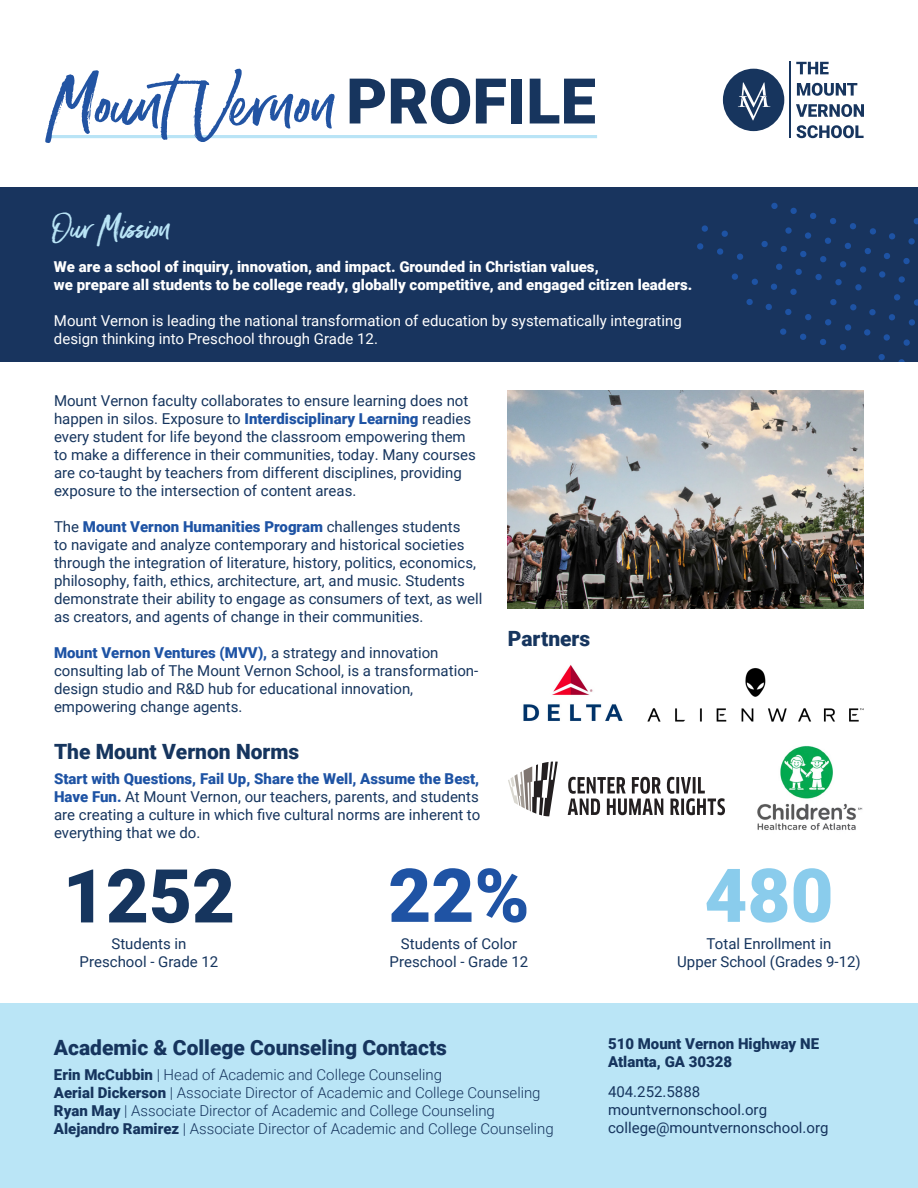
<style>
.page{position:relative;width:918px;height:1188px;background:#fff}
.page>*{position:absolute;margin:0;border:0;box-sizing:border-box;transform-origin:0 0}
._72__Black{font:900 74.4px "Roboto";color:#16355e}
._72__Black-2{font:900 74.4px "Roboto";color:#1f53a4}
._72__Black-3{font:900 74.4px "Roboto";color:#8accec}
.t1{font:70.95px "Moonstone";color:#2254a3}
._48__Light{font:900 63.15px "Roboto";color:#17355e}
.t2{font:33px "Moonstone";color:#b9e4f6}
.h3{font:900 21px "Roboto";color:#16355e}
.h1{font:900 21px "Roboto";color:#16355e}
.body_10{font:15px/18px "Roboto";color:#16355e}
.body_10-2{font:300 15px "Roboto";color:#16355e}
.body_10-3{font:900 15px "Roboto";color:#fff}
.body_10-4{font:15px "Roboto";color:#fff}
.body_10-5{font:900 15px "Roboto";color:#16355e}
.s1{font-weight:900;color:#1e53a4}
.s2{font-weight:900;color:#2155a4}
.s3{font-weight:900}
</style>
<div class="page">
<div style="left:0;top:1003px;width:918px;height:185px;background:#bae5f6"></div>
<img style="left:523px;top:665px;width:100px;height:56px">
<div style="left:0;top:187px;width:918px;height:175px;background:#18345e"></div>
<div style="left:697px;top:243px;width:7px;height:7px;background:#1e53a4;border-radius:3px"></div>
<div style="left:717px;top:248px;width:7px;height:7px;background:#1e53a4;border-radius:3px"></div>
<div style="left:737px;top:253px;width:7px;height:7px;background:#1e53a4;border-radius:3px"></div>
<div style="left:731px;top:273px;width:7px;height:7px;background:#1e53a4;border-radius:3px"></div>
<div style="left:751px;top:278px;width:7px;height:7px;background:#1e53a4;border-radius:3px"></div>
<div style="left:746px;top:298px;width:7px;height:7px;background:#1e53a4;border-radius:3px"></div>
<div style="left:776px;top:263px;width:7px;height:7px;background:#1e53a4;border-radius:3px"></div>
<div style="left:771px;top:283px;width:6px;height:7px;background:#1e53a4;border-radius:3px"></div>
<div style="left:765px;top:303px;width:7px;height:7px;background:#1e53a4;border-radius:3px"></div>
<div style="left:795px;top:268px;width:7px;height:7px;background:#1e53a4;border-radius:3px"></div>
<div style="left:815px;top:274px;width:7px;height:7px;background:#1e53a4;border-radius:3px"></div>
<div style="left:835px;top:279px;width:7px;height:7px;background:#1e53a4;border-radius:3px"></div>
<div style="left:855px;top:284px;width:7px;height:7px;background:#1e53a4;border-radius:3px"></div>
<div style="left:790px;top:288px;width:7px;height:7px;background:#1e53a4;border-radius:3px"></div>
<div style="left:830px;top:299px;width:7px;height:7px;background:#1e53a4;border-radius:3px"></div>
<div style="left:850px;top:304px;width:7px;height:7px;background:#1e53a4;border-radius:3px"></div>
<div style="left:785px;top:308px;width:7px;height:7px;background:#1e53a4;border-radius:3px"></div>
<div style="left:805px;top:314px;width:7px;height:7px;background:#1e53a4;border-radius:3px"></div>
<div style="left:825px;top:319px;width:7px;height:7px;background:#1e53a4;border-radius:3px"></div>
<div style="left:845px;top:324px;width:7px;height:7px;background:#1e53a4;border-radius:3px"></div>
<div style="left:780px;top:328px;width:7px;height:7px;background:#1e53a4;border-radius:3px"></div>
<div style="left:800px;top:333px;width:7px;height:7px;background:#1e53a4;border-radius:3px"></div>
<svg style="left:820px;top:338px;width:7px;height:7px"></svg>
<div style="left:840px;top:344px;width:6px;height:7px;background:#1e53a4;border-radius:3px"></div>
<div style="left:869px;top:309px;width:7px;height:7px;background:#1e53a4;border-radius:3px"></div>
<div style="left:864px;top:329px;width:7px;height:7px;background:#1e53a4;border-radius:3px"></div>
<div style="left:771px;top:202px;width:7px;height:7px;background:#1e53a4;border-radius:3px"></div>
<div style="left:790px;top:207px;width:7px;height:7px;background:#1e53a4;border-radius:3px"></div>
<div style="left:785px;top:227px;width:7px;height:7px;background:#1e53a4;border-radius:3px"></div>
<div style="left:701px;top:225px;width:7px;height:7px;background:#1e53a4;border-radius:3px"></div>
<div style="left:721px;top:230px;width:7px;height:7px;background:#1e53a4;border-radius:3px"></div>
<div style="left:761px;top:241px;width:7px;height:7px;background:#1e53a4;border-radius:3px"></div>
<div style="left:780px;top:245px;width:7px;height:7px;background:#1e53a4;border-radius:3px"></div>
<div style="left:810px;top:212px;width:7px;height:7px;background:#1e53a4;border-radius:3px"></div>
<svg style="left:830px;top:218px;width:7px;height:7px"></svg>
<div style="left:850px;top:223px;width:6px;height:7px;background:#1e53a4;border-radius:3px"></div>
<div style="left:869px;top:228px;width:7px;height:7px;background:#1e53a4;border-radius:3px"></div>
<div style="left:805px;top:232px;width:7px;height:7px;background:#1e53a4;border-radius:3px"></div>
<div style="left:824px;top:237px;width:7px;height:7px;background:#1e53a4;border-radius:3px"></div>
<div style="left:844px;top:242px;width:7px;height:7px;background:#1e53a4;border-radius:3px"></div>
<div style="left:864px;top:248px;width:7px;height:7px;background:#1e53a4;border-radius:3px"></div>
<div style="left:889px;top:233px;width:7px;height:7px;background:#1e53a4;border-radius:3px"></div>
<div style="left:884px;top:253px;width:6px;height:7px;background:#1e53a4;border-radius:3px"></div>
<div style="left:800px;top:251px;width:7px;height:7px;background:#1e53a4;border-radius:3px"></div>
<div style="left:820px;top:256px;width:7px;height:7px;background:#1e53a4;border-radius:3px"></div>
<div style="left:840px;top:261px;width:7px;height:7px;background:#1e53a4;border-radius:3px"></div>
<div style="left:860px;top:266px;width:7px;height:7px;background:#1e53a4;border-radius:3px"></div>
<div style="left:879px;top:271px;width:7px;height:7px;background:#1e53a4;border-radius:3px"></div>
<div style="left:894px;top:294px;width:7px;height:7px;background:#1e53a4;border-radius:3px"></div>
<svg style="left:914px;top:299px;width:4px;height:7px"></svg>
<div style="left:888px;top:314px;width:7px;height:7px;background:#1e53a4;border-radius:3px"></div>
<div style="left:908px;top:319px;width:7px;height:7px;background:#1e53a4;border-radius:3px"></div>
<div style="left:883px;top:334px;width:7px;height:7px;background:#1e53a4;border-radius:3px"></div>
<div style="left:903px;top:339px;width:7px;height:7px;background:#1e53a4;border-radius:3px"></div>
<div style="left:878px;top:354px;width:7px;height:7px;background:#1e53a4;border-radius:3px"></div>
<svg style="left:898px;top:359px;width:7px;height:3px"></svg>
<svg style="left:913px;top:218px;width:5px;height:7px"></svg>
<div style="left:908px;top:238px;width:7px;height:7px;background:#1e53a4;border-radius:3px"></div>
<div style="left:903px;top:258px;width:7px;height:7px;background:#1e53a4;border-radius:3px"></div>
<div style="left:898px;top:276px;width:7px;height:7px;background:#1e53a4;border-radius:3px"></div>
<img style="left:508px;top:390px;width:356px;height:219px">
<img style="left:647px;top:668px;width:217px;height:54px">
<svg style="left:508px;top:762px;width:50px;height:54px"></svg>
<svg style="left:568px;top:777px;width:157px;height:38px"></svg>
<img style="left:757px;top:746px;width:106px;height:84px">
<svg style="left:796px;top:62px;width:33px;height:12px"></svg>
<svg style="left:797px;top:83px;width:60px;height:13px"></svg>
<svg style="left:796px;top:104px;width:68px;height:13px"></svg>
<svg style="left:797px;top:125px;width:67px;height:13px"></svg>
<hr style="left:789px;top:62px;width:1px;height:76px;background:#17355e">
<svg style="left:723px;top:69px;width:61px;height:62px"></svg>
<hr style="left:49px;top:135px;width:548px;height:3px;background:#b9e4f6">
<p class="t1" style="left:54px;top:59px;width:286px">MountVernon</p>
<p class="_48__Light" style="left:346px;top:57px;width:251px">PROFILE</p>
<p class="t2" style="left:54px;top:207px;width:120px">Our Mission</p>
<p class="body_10-3" style="left:54px;top:256px;width:546px">We are a school of inquiry, innovation, and impact. Grounded in Christian values,</p>
<p class="body_10-3" style="left:54px;top:274px;width:640px">we prepare all students to be college ready, globally competitive, and engaged citizen leaders.</p>
<p class="body_10-4" style="left:54px;top:310px;width:629px">Mount Vernon is leading the national transformation of education by systematically integrating</p>
<p class="body_10-4" style="left:54px;top:328px;width:326px">design thinking into Preschool through Grade 12.</p>
<p class="body_10" style="left:54px;top:391px;width:423px">Mount Vernon faculty collaborates to ensure learning does not happen in silos. Exposure to <span class="s1">Interdisciplinary Learning</span> readies every student for life beyond the classroom empowering them to make a difference in their communities, today. Many courses are co-taught by teachers from different disciplines, providing exposure to the intersection of content areas.</p>
<p class="body_10" style="left:54px;top:517px;width:430px">The <span class="s1">Mount Vernon Humanities Program</span> challenges students<br>to navigate and analyze contemporary and historical societies through the integration of literature, history, politics, economics, philosophy, faith, ethics, architecture, art, and music. Students demonstrate their ability to engage as consumers of text, as well as creators, and agents of change in their communities.</p>
<p class="body_10" style="left:54px;top:643px;width:426px"><span class="s1">Mount Vernon Ventures (MVV)</span><span class="s2">,</span> a strategy and innovation consulting lab of The Mount Vernon School, is a transformation&shy;design studio and R&amp;D hub for educational innovation, empowering change agents.</p>
<p class="h3" style="left:54px;top:737px;width:247px">The Mount Vernon Norms</p>
<p class="body_10" style="left:54px;top:769px;width:428px;text-align:justify"><span class="s1">Start with Questions, Fail Up, Share the Well, Assume the Best, Have Fun.</span> At Mount Vernon, our teachers, parents, and students are creating a culture in which five cultural norms are inherent to everything that we do.</p>
<p class="_72__Black-2" style="left:388px;top:843px;width:143px">22%</p>
<p class="body_10" style="left:401px;top:934px;width:118px">Students of Color</p>
<p class="body_10" style="left:390px;top:952px;width:140px">Preschool - Grade 12</p>
<p class="h1" style="left:508px;top:624px;width:84px">Partners</p>
<p class="_72__Black" style="left:63px;top:844px;width:174px">1252</p>
<p class="body_10" style="left:112px;top:934px;width:77px">Students in</p>
<p class="body_10" style="left:80px;top:952px;width:140px">Preschool - Grade 12</p>
<p class="_72__Black-3" style="left:704px;top:843px;width:131px">480</p>
<p class="body_10" style="left:677px;top:934px;width:185px;text-align:center">Total Enrollment in<br>Upper School (Grades 9-12)</p>
<p class="h3" style="left:54px;top:1033px;width:395px">Academic &amp; College Counseling Contacts</p>
<p class="body_10-2" style="left:54px;top:1064px;width:390px"><span class="s3">Erin McCubbin</span> | Head of Academic and College Counseling</p>
<p class="body_10-2" style="left:54px;top:1082px;width:488px"><span class="s3">Aerial Dickerson</span> | Associate Director of Academic and College Counseling</p>
<p class="body_10-2" style="left:54px;top:1100px;width:443px"><span class="s3">Ryan May</span> | Associate Director of Academic and College Counseling</p>
<p class="body_10-2" style="left:54px;top:1118px;width:501px"><span class="s3">Alejandro Ramirez</span> | Associate Director of Academic and College Counseling</p>
<p class="body_10-5" style="left:608px;top:1033px;width:213px">510 Mount Vernon Highway NE</p>
<p class="body_10-5" style="left:608px;top:1051px;width:126px">Atlanta, GA 30328</p>
<p class="body_10" style="left:608px;top:1082px;width:94px">404.252.5888</p>
<p class="body_10" style="left:608px;top:1100px;width:161px">mountvernonschool.org</p>
<p class="body_10" style="left:608px;top:1118px;width:222px">college@mountvernonschool.org</p>
</div>
